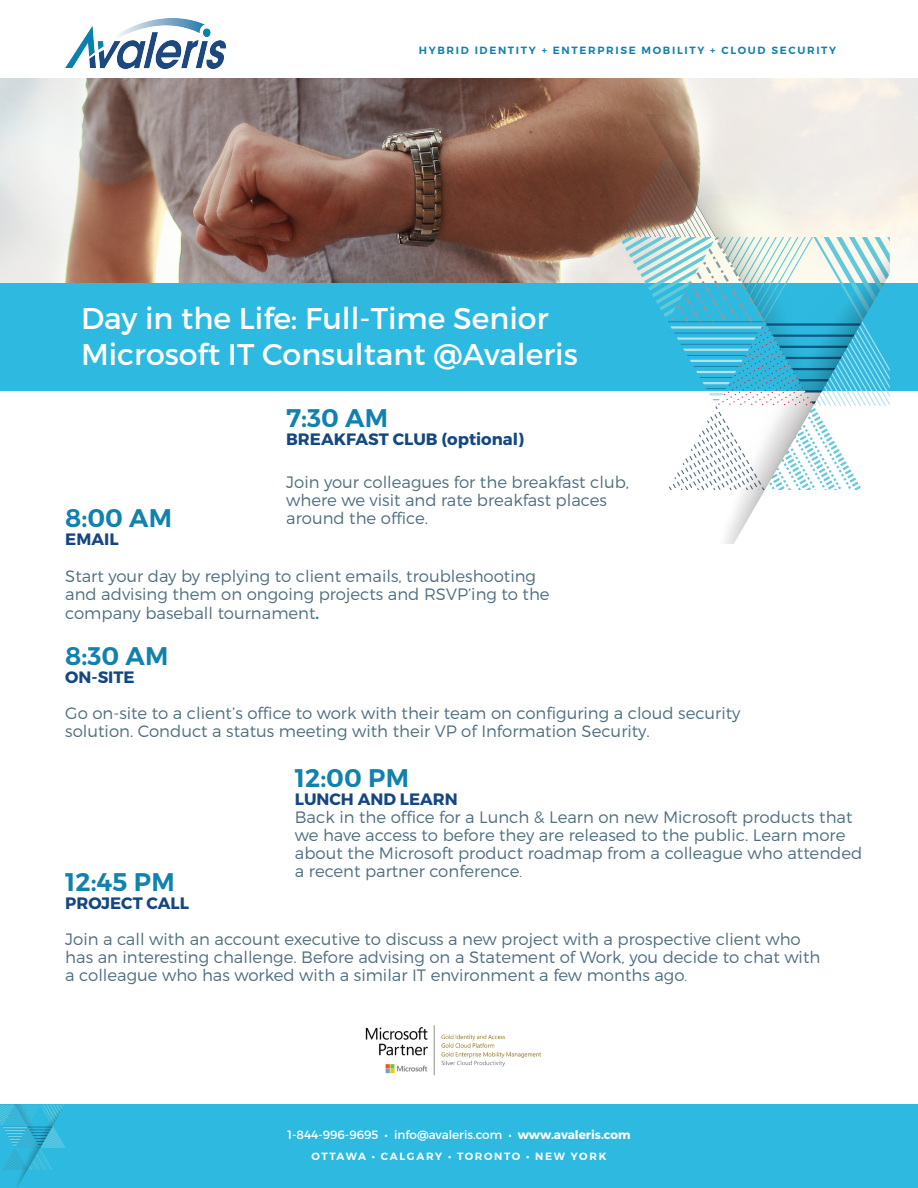
<style>
.page{position:relative;width:918px;height:1188px;background:#fff}
.page>*{position:absolute;margin:0;border:0;box-sizing:border-box;transform-origin:0 0}
.HEADING{font:30px/36px "Montserrat";color:#fff}
.SUBHEAD{font:600 25.5px "Montserrat";color:#1181ad}
.SUBHEAD-2{font:300 16.5px/18px "Montserrat";color:#4f6e7e}
.SUBHEAD-3{font:700 16.5px "Montserrat";color:#14477f}
.ADDRESS_FOOTER{font:12px "Montserrat";color:#fff}
.TAGLINE{font:600 10.5px "Montserrat";letter-spacing:.16em;color:#1181ad}
.CITIES_FOOTER{font:600 10.5px "Montserrat";letter-spacing:.16em;color:#fff}
.s1{font-weight:600;font-size:15.9px;color:#1181ad}
.s2{font-size:13.5px}
.s3{font-weight:700}
</style>
<div class="page">
<div style="left:0;top:1105px;width:918px;height:83px;background:#2ebae0"></div>
<svg style="left:0;top:1105px;width:65px;height:81px"></svg>
<img style="left:0;top:79px;width:918px;height:205px">
<div style="left:0;top:284px;width:918px;height:108px;background:#2ebae0"></div>
<svg style="left:619px;top:153px;width:271px;height:337px"></svg>
<svg style="left:621px;top:114px;width:198px;height:289px"></svg>
<svg style="left:710px;top:240px;width:180px;height:304px"></svg>
<img style="left:65px;top:19px;width:160px;height:49px">
<img style="left:365px;top:1025px;width:177px;height:51px">
<p class="TAGLINE" style="left:419px;top:43px;width:419px">HYBRID IDENTITY + ENTERPRISE MOBILITY + CLOUD SECURITY</p>
<p class="HEADING" style="left:81px;top:301px;width:498px">Day in the Life: Full-Time Senior<br>Microsoft IT Consultant @Avaleris</p>
<p class="SUBHEAD" style="left:286px;top:402px;width:103px">7:30 AM</p>
<p class="SUBHEAD-3" style="left:286px;top:429px;width:239px">BREAKFAST CLUB (optional)</p>
<p class="SUBHEAD-2" style="left:286px;top:473px;width:344px">Join your colleagues for the breakfast club, where we visit and rate breakfast places</p>
<p class="SUBHEAD" style="left:65px;top:502px;width:108px">8:00 AM</p>
<p class="SUBHEAD-2" style="left:286px;top:509px;width:143px">around the office.</p>
<p class="SUBHEAD-3" style="left:65px;top:529px;width:55px">EMAIL</p>
<p class="SUBHEAD-2" style="left:65px;top:567px;width:486px">Start your day by replying to client emails, troubleshooting and advising them on ongoing projects and RSVP’ing to the company baseball tournament<span class="s1">.</span></p>
<p class="SUBHEAD" style="left:65px;top:640px;width:105px">8:30 AM</p>
<p class="SUBHEAD-3" style="left:65px;top:667px;width:71px">ON-SITE</p>
<p class="SUBHEAD-2" style="left:65px;top:704px;width:677px">Go on-site to a client’s office to work with their team on configuring a cloud security solution. Conduct a status meeting with their VP of Information Security.</p>
<p class="SUBHEAD" style="left:295px;top:762px;width:116px">12:00 PM</p>
<p class="SUBHEAD-3" style="left:295px;top:789px;width:165px">LUNCH AND LEARN</p>
<p class="SUBHEAD-2" style="left:295px;top:808px;width:569px">Back in the office for a Lunch &amp; Learn on new Microsoft products that we have access to before they are released to the public. Learn more about the Microsoft product roadmap from a colleague who attended a recent partner conference<span class="s2">.</span></p>
<p class="SUBHEAD" style="left:65px;top:866px;width:111px">12:45 PM</p>
<p class="SUBHEAD-3" style="left:65px;top:893px;width:125px">PROJECT CALL</p>
<p class="SUBHEAD-2" style="left:65px;top:930px;width:757px">Join a call with an account executive to discuss a new project with a prospective client who has an interesting challenge. Before advising on a Statement of Work, you decide to chat with a colleague who has worked with a similar IT environment a few months ago<span class="s2">.</span></p>
<p class="ADDRESS_FOOTER" style="left:287px;top:1127px;width:345px">1-844-996-9695 • info@avaleris.com • <span class="s3">www.avaleris.com</span></p>
<p class="CITIES_FOOTER" style="left:312px;top:1150px;width:296px">OTTAWA • CALGARY • TORONTO • NEW YORK</p>
</div>
